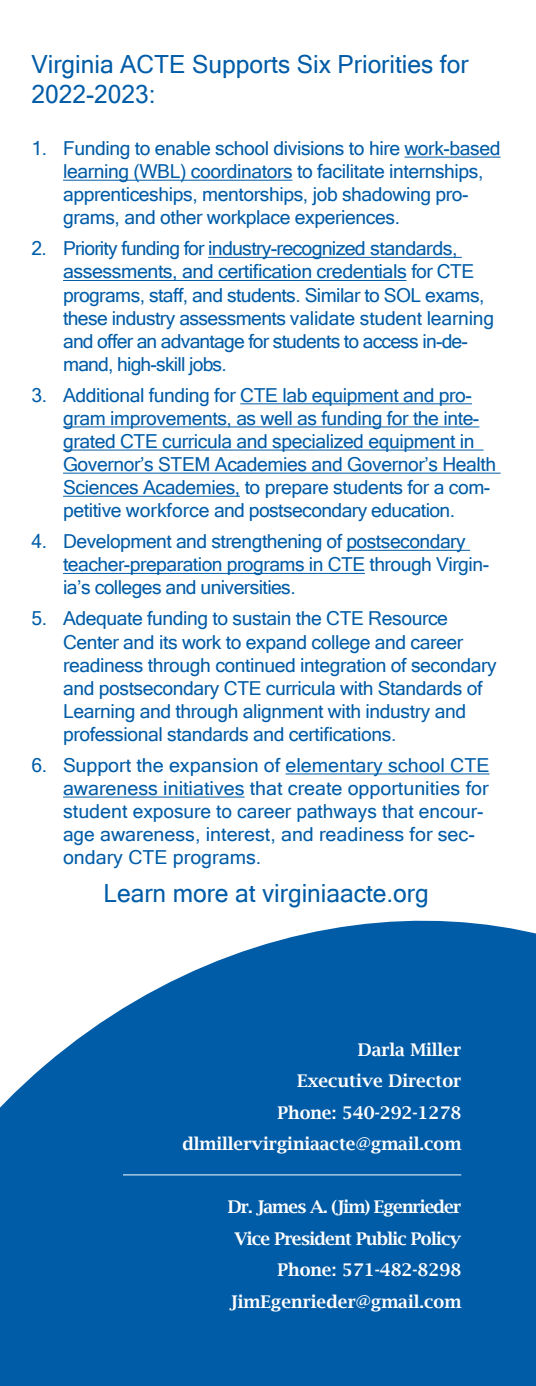
<style>
.page{position:relative;width:536px;height:1386px;background:#fff}
.page>*{position:absolute;margin:0;border:0;box-sizing:border-box;transform-origin:0 0}
.t1{font:25.03px/29.4px "Microsoft Sans Serif";color:#005ca7}
.t2{font:19.25px/23.1px "Microsoft Sans Serif";letter-spacing:-.02em;color:#005ca7}
.t3{font:19.25px/23.1px "Microsoft Sans Serif";color:#005ca7}
.t4{font:600 17.5px "Lucida Bright";color:#fff}
.t5{font:600 17.5px "Lucida Bright";letter-spacing:-.05em;color:#fff}
.t6{font:600 17.5px "Lucida Bright";letter-spacing:-.04em;color:#fff}
</style>
<div class="page">
<svg style="left:0;top:920px;width:536px;height:466px;background:#1a6db0"></svg>
<hr style="left:404px;top:157px;width:96px;height:1px;background:#005ca7">
<hr style="left:63px;top:180px;width:229px;height:1px;background:#005ca7">
<hr style="left:208px;top:257px;width:253px;height:1px;background:#005ca7">
<hr style="left:63px;top:280px;width:343px;height:1px;background:#005ca7">
<hr style="left:240px;top:403px;width:232px;height:1px;background:#005ca7">
<hr style="left:63px;top:426px;width:416px;height:1px;background:#005ca7">
<hr style="left:63px;top:450px;width:420px;height:1px;background:#005ca7">
<hr style="left:63px;top:473px;width:437px;height:1px;background:#005ca7">
<hr style="left:63px;top:496px;width:177px;height:1px;background:#005ca7">
<hr style="left:346px;top:550px;width:124px;height:1px;background:#005ca7">
<hr style="left:63px;top:573px;width:302px;height:1px;background:#005ca7">
<hr style="left:285px;top:773px;width:204px;height:1px;background:#005ca7">
<hr style="left:63px;top:797px;width:181px;height:1px;background:#005ca7">
<hr style="left:123px;top:1174px;width:338px;height:1px;background:#fff">
<p class="t1" style="left:32px;top:49px;width:438px">Virginia ACTE Supports Six Priorities for<br>2022-2023:</p>
<p class="t2" style="left:63px;top:136px;width:439px;text-indent:-32px">1. Funding to enable school divisions to hire work-based learning (WBL) coordinators to facilitate internships, apprenticeships, mentorships, job shadowing pro&shy;grams, and other workplace experiences.</p>
<p class="t2" style="left:63px;top:237px;width:432px;text-indent:-32px">2. Priority funding for industry-recognized standards, assessments, and certification credentials for CTE programs, staff, and students. Similar to SOL exams, these industry assessments validate student learning and offer an advantage for students to access in-de&shy;mand, high-skill jobs.</p>
<p class="t2" style="left:63px;top:383px;width:434px;text-indent:-32px">3. Additional funding for CTE lab equipment and pro&shy;gram improvements, as well as funding for the inte&shy;grated CTE curricula and specialized equipment in Governor’s STEM Academies and Governor’s Health Sciences Academies, to prepare students for a com&shy;petitive workforce and postsecondary education.</p>
<p class="t2" style="left:63px;top:530px;width:427px;text-indent:-32px">4. Development and strengthening of postsecondary teacher-preparation programs in CTE through Virgin&shy;ia’s colleges and universities.</p>
<p class="t2" style="left:63px;top:607px;width:435px;text-indent:-32px">5. Adequate funding to sustain the CTE Resource Center and its work to expand college and career readiness through continued integration of secondary and postsecondary CTE curricula with Standards of Learning and through alignment with industry and professional standards and certifications.</p>
<p class="t3" style="left:63px;top:753px;width:428px;text-indent:-32px">6. Support the expansion of elementary school CTE awareness initiatives that create opportunities for student exposure to career pathways that encour&shy;age awareness, interest, and readiness for sec&shy;ondary CTE programs.</p>
<p class="t1" style="left:103px;top:878px;width:326px">Learn more at virginiaacte.org</p>
<p class="t4" style="left:357px;top:1039px;width:105px">Darla Miller</p>
<p class="t4" style="left:297px;top:1071px;width:165px">Executive Director</p>
<p class="t4" style="left:277px;top:1102px;width:185px">Phone: 540-292-1278</p>
<p class="t4" style="left:182px;top:1134px;width:280px">dlmillervirginiaacte@gmail.com</p>
<p class="t5" style="left:228px;top:1197px;width:235px">Dr. James A. (Jim) Egenrieder</p>
<p class="t6" style="left:234px;top:1228px;width:228px">Vice President Public Policy</p>
<p class="t4" style="left:277px;top:1260px;width:185px">Phone: 571-482-8298</p>
<p class="t4" style="left:230px;top:1291px;width:233px">JimEgenrieder@gmail.com</p>
</div>
